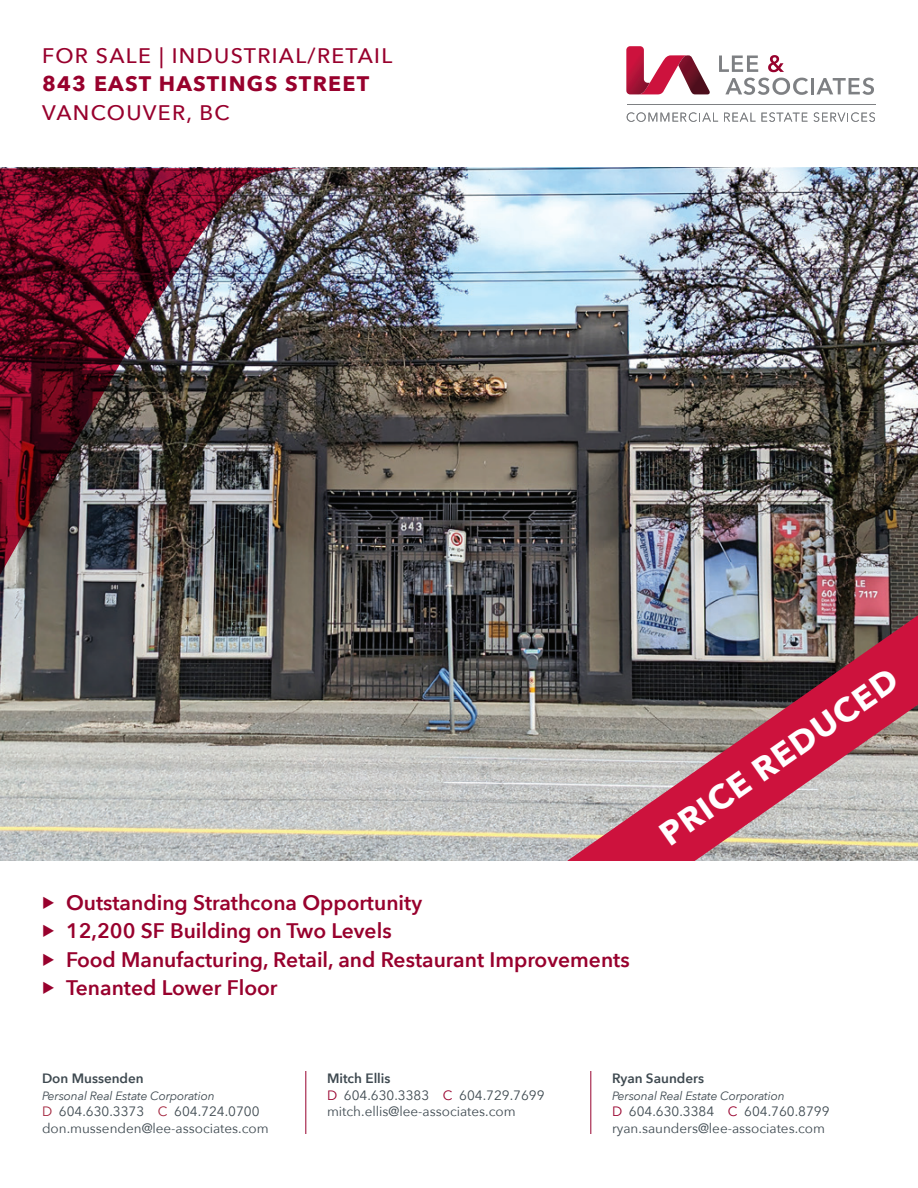
<style>
.page{position:relative;width:918px;height:1188px;background:#fff}
.page>*{position:absolute;margin:0;border:0;box-sizing:border-box;transform-origin:0 0}
.t1{font:700 33px "Avenir Next";color:#fff}
.t2{font:600 21px "Avenir Next";color:#98012d}
.For_Sale_or_Lease__Main_Page{font:500 21px "Avenir Next";letter-spacing:.06em;color:#98012d}
.Address__Main_Page{font:700 21px "Avenir Next";letter-spacing:.06em;color:#98012d}
.Contact_Details{font:13.5px "Avenir Next";color:#3e4950}
.Contact_Name{font:600 13.5px "Avenir Next";color:#3e4950}
.Contact_Details-2{font:italic 12px "Avenir Next";letter-spacing:-.01em;color:#3e4950}
.s1{color:#a1213a}
.s2{color:#98012d}
</style>
<div class="page">
<img style="left:306px;top:168px;width:612px;height:693px">
<img style="left:0;top:168px;width:306px;height:693px">
<svg style="left:719px;top:56px;width:39px;height:16px"></svg>
<svg style="left:768px;top:55px;width:16px;height:17px"></svg>
<svg style="left:725px;top:78px;width:83px;height:17px"></svg>
<hr style="left:811px;top:78px;width:3px;height:16px;background:#7e8083">
<svg style="left:816px;top:78px;width:58px;height:17px"></svg>
<hr style="left:627px;top:105px;width:249px;height:1px;background:#7e8083">
<svg style="left:626px;top:46px;width:84px;height:48px"></svg>
<svg style="left:724px;top:112px;width:83px;height:10px"></svg>
<svg style="left:814px;top:112px;width:61px;height:10px"></svg>
<svg style="left:627px;top:112px;width:91px;height:10px"></svg>
<hr style="left:306px;top:1071px;width:1px;height:63px;background:#98012d">
<hr style="left:591px;top:1071px;width:1px;height:63px;background:#98012d">
<svg style="left:567px;top:615px;width:351px;height:246px;background:#a06973"></svg>
<p class="For_Sale_or_Lease__Main_Page" style="left:42px;top:38px;width:352px">FOR SALE | INDUSTRIAL/RETAIL</p>
<p class="Address__Main_Page" style="left:42px;top:66px;width:329px">843 EAST HASTINGS STREET</p>
<p class="For_Sale_or_Lease__Main_Page" style="left:42px;top:95px;width:189px">VANCOUVER, BC</p>
<p class="t2" style="left:66px;top:884px;width:358px">Outstanding Strathcona Opportunity</p>
<p class="t2" style="left:66px;top:913px;width:327px">12,200 SF Building on Two Levels</p>
<p class="t2" style="left:66px;top:941px;width:565px">Food Manufacturing, Retail, and Restaurant Improvements</p>
<p class="t2" style="left:66px;top:970px;width:213px">Tenanted Lower Floor</p>
<p class="t1" style="left:647px;top:814px;width:284px;rotate:-35deg">PRICE REDUCED</p>
<p class="Contact_Name" style="left:42px;top:1067px;width:103px">Don Mussenden</p>
<p class="Contact_Details-2" style="left:42px;top:1085px;width:174px">Personal Real Estate Corporation</p>
<p class="Contact_Details" style="left:42px;top:1100px;width:219px"><span class="s1">D</span> 604.630.3373 <span class="s1">C</span> 604.724.0700</p>
<p class="Contact_Details" style="left:42px;top:1116px;width:228px">don.mussenden@lee-associates.com</p>
<p class="Contact_Name" style="left:327px;top:1067px;width:65px">Mitch Ellis</p>
<p class="Contact_Details" style="left:327px;top:1083px;width:219px"><span class="s2">D</span> 604.630.3383 <span class="s2">C</span> 604.729.7699</p>
<p class="Contact_Details" style="left:327px;top:1100px;width:190px">mitch.ellis@lee-associates.com</p>
<p class="Contact_Name" style="left:612px;top:1067px;width:94px">Ryan Saunders</p>
<p class="Contact_Details-2" style="left:612px;top:1085px;width:174px">Personal Real Estate Corporation</p>
<p class="Contact_Details" style="left:612px;top:1100px;width:219px"><span class="s2">D</span> 604.630.3384 <span class="s2">C</span> 604.760.8799</p>
<p class="Contact_Details" style="left:612px;top:1116px;width:215px">ryan.saunders@lee-associates.com</p>
</div>
